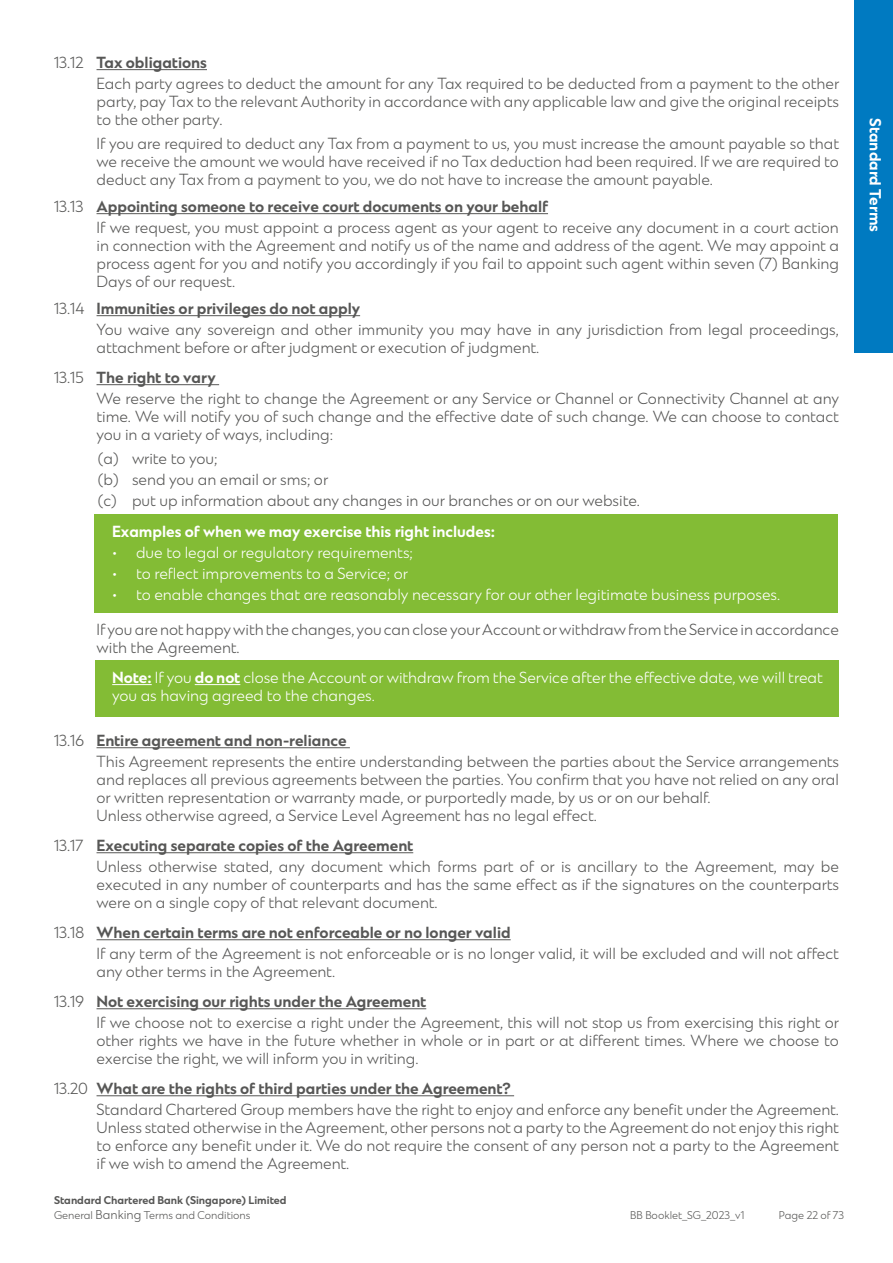
<style>
.page{position:relative;width:893px;height:1263px;background:#fff}
.page>*{position:absolute;margin:0;border:0;box-sizing:border-box;transform-origin:0 0}
.t1{font:300 15px/18px "SC Prosper Sans";color:#575756}
.t2{font:300 15px/18px "SC Prosper Sans";color:#fff}
.t3{font:700 15px/30px "SC Prosper Sans";color:#575756}
.t4{font:700 15px "SC Prosper Sans";color:#fff}
.t5{font:700 10.5px/14.4px "SC Prosper Sans";color:#575756}
.t6{font:300 10.5px "SC Prosper Sans";color:#575756}
.s1{font-weight:700}
.s2{font-weight:300}
.s3{font-weight:300;font-size:12px}
</style>
<div class="page">
<hr style="left:97px;top:69px;width:110px;height:1px;background:#575756">
<hr style="left:97px;top:213px;width:451px;height:1px;background:#575756">
<hr style="left:97px;top:315px;width:263px;height:1px;background:#575756">
<hr style="left:97px;top:384px;width:122px;height:1px;background:#575756">
<hr style="left:97px;top:747px;width:253px;height:1px;background:#575756">
<hr style="left:97px;top:852px;width:316px;height:1px;background:#575756">
<hr style="left:97px;top:939px;width:414px;height:1px;background:#575756">
<hr style="left:97px;top:1008px;width:329px;height:1px;background:#575756">
<hr style="left:97px;top:1095px;width:417px;height:1px;background:#575756">
<div style="left:95px;top:514px;width:743px;height:99px;background:#83bc35"></div>
<div style="left:96px;top:660px;width:743px;height:56px;background:#83bc35"></div>
<hr style="left:112px;top:684px;width:40px;height:1px;background:#fff">
<hr style="left:195px;top:684px;width:45px;height:1px;background:#fff">
<div style="left:855px;top:0;width:38px;height:352px;background:#007ac1"></div>
<p class="t1" style="left:97px;top:52px;width:744px;line-height:21px;text-indent:-43px">13.12 <span class="s1">Tax obligations<br></span>Each party agrees to deduct the amount for any Tax required to be deducted from a payment to the other</p>
<p class="t1" style="left:97px;top:92px;width:744px">party, pay Tax to the relevant Authority in accordance with any applicable law and give the original receipts to the other party.</p>
<p class="t1" style="left:97px;top:134px;width:744px;text-align:justify">If you are required to deduct any Tax from a payment to us, you must increase the amount payable so that we receive the amount we would have received if no Tax deduction had been required. If we are required to deduct any Tax from a payment to you, we do not have to increase the amount payable.</p>
<p class="t1" style="left:97px;top:196px;width:744px;line-height:21px;text-indent:-43px">13.13 <span class="s1">Appointing someone to receive court documents on your behalf<br></span>If we request, you must appoint a process agent as your agent to receive any document in a court action</p>
<p class="t1" style="left:97px;top:236px;width:744px;text-align:justify">in connection with the Agreement and notify us of the name and address of the agent. We may appoint a process agent for you and notify you accordingly if you fail to appoint such agent within seven (7) Banking Days of our request.</p>
<p class="t1" style="left:97px;top:298px;width:744px;line-height:21px;text-indent:-43px">13.14 <span class="s1">Immunities or privileges do not apply<br></span>You waive any sovereign and other immunity you may have in any jurisdiction from legal proceedings,</p>
<p class="t1" style="left:54px;top:332px;width:487px;line-height:30px;text-indent:43px">attachment before or after judgment or execution of judgment.<br>13.15 <span class="s1">The right to vary</span></p>
<p class="t1" style="left:97px;top:389px;width:744px;text-align:justify">We reserve the right to change the Agreement or any Service or Channel or Connectivity Channel at any time. We will notify you of such change and the effective date of such change. We can choose to contact you in a variety of ways, including:</p>
<p class="t1" style="left:98px;top:448px;width:544px;line-height:21px">(a) write to you;<br>(b) send you an email or sms; or<br>(c) put up information about any changes in our branches or on our website.</p>
<p class="t4" style="left:112px;top:520px;width:385px">Examples of when we may exercise this right includes:</p>
<p class="t2" style="left:112px;top:543px;width:302px">• due to legal or regulatory requirements;</p>
<p class="t2" style="left:112px;top:564px;width:297px">• to reflect improvements to a Service; or</p>
<p class="t2" style="left:112px;top:585px;width:670px">• to enable changes that are reasonably necessary for our other legitimate business purposes.</p>
<p class="t1" style="left:97px;top:620px;width:744px">If you are not happy with the changes, you can close your Account or withdraw from the Service in accordance with the Agreement.</p>
<p class="t2" style="left:112px;top:668px;width:712px"><span class="s1">Note:</span> If you <span class="s1">do not</span> close the Account or withdraw from the Service after the effective date, we will treat you as having agreed to the changes.</p>
<p class="t1" style="left:97px;top:730px;width:744px;line-height:21px;text-indent:-43px">13.16 <span class="s1">Entire agreement and non-reliance<br></span>This Agreement represents the entire understanding between the parties about the Service arrangements</p>
<p class="t1" style="left:97px;top:770px;width:744px">and replaces all previous agreements between the parties. You confirm that you have not relied on any oral or written representation or warranty made, or purportedly made, by us or on our behalf.<br>Unless otherwise agreed, a Service Level Agreement has no legal effect.</p>
<p class="t1" style="left:97px;top:835px;width:744px;line-height:21px;text-indent:-43px">13.17 <span class="s1">Executing separate copies of the Agreement<br></span>Unless otherwise stated, any document which forms part of or is ancillary to the Agreement, may be</p>
<p class="t1" style="left:97px;top:875px;width:744px">executed in any number of counterparts and has the same effect as if the signatures on the counterparts were on a single copy of that relevant document.</p>
<p class="t1" style="left:97px;top:922px;width:744px;line-height:21px;text-indent:-43px">13.18 <span class="s1">When certain terms are not enforceable or no longer valid<br></span>If any term of the Agreement is not enforceable or is no longer valid, it will be excluded and will not affect</p>
<p class="t3" style="left:54px;top:956px;width:374px;text-indent:43px"><span class="s2">any other terms in the Agreement.<br>13.19</span> Not exercising our rights under the Agreement</p>
<p class="t1" style="left:97px;top:1013px;width:744px;text-align:justify">If we choose not to exercise a right under the Agreement, this will not stop us from exercising this right or other rights we have in the future whether in whole or in part or at different times. Where we choose to exercise the right, we will inform you in writing.</p>
<p class="t1" style="left:97px;top:1078px;width:744px;line-height:21px;text-indent:-43px">13.20 <span class="s1">What are the rights of third parties under the Agreement?<br></span>Standard Chartered Group members have the right to enjoy and enforce any benefit under the Agreement.</p>
<p class="t1" style="left:97px;top:1118px;width:744px;text-align:justify">Unless stated otherwise in the Agreement, other persons not a party to the Agreement do not enjoy this right to enforce any benefit under it. We do not require the consent of any person not a party to the Agreement if we wish to amend the Agreement.</p>
<p class="t5" style="left:54px;top:1193px;width:234px">Standard Chartered Bank (Singapore) Limited<br><span class="s2">General</span> <span class="s3">Banking</span> <span class="s2">Terms and Conditions</span></p>
<p class="t6" style="left:630px;top:1208px;width:116px">BB Booklet_SG_2023_v1</p>
<p class="t6" style="left:779px;top:1208px;width:67px">Page 22 of 73</p>
<p class="t4" style="left:886px;top:118px;width:115px;rotate:90deg">Standard Terms</p>
</div>
